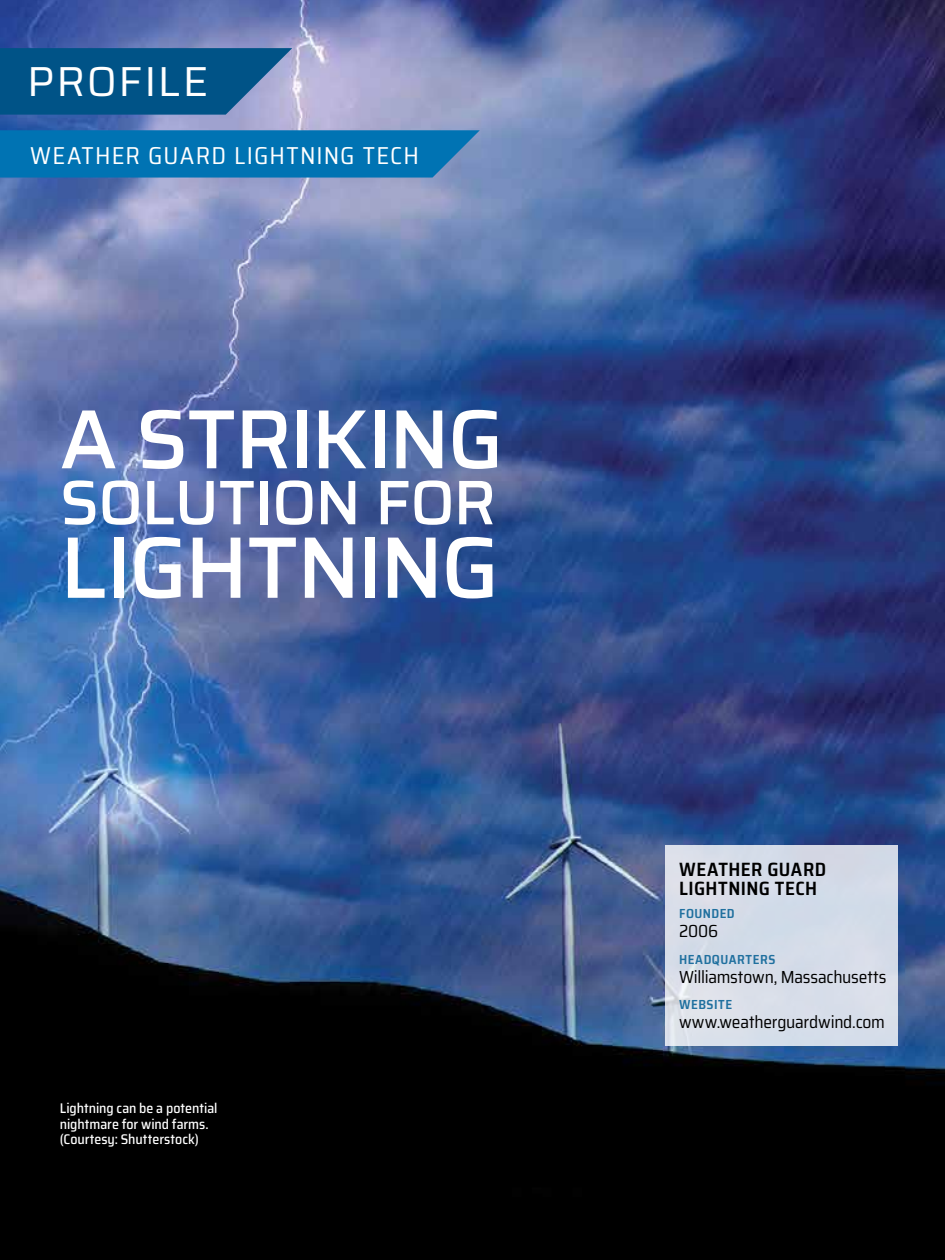
<style>
.page{position:relative;width:945px;height:1260px;background:#fff}
.page>*{position:absolute;margin:0;border:0;box-sizing:border-box;transform-origin:0 0}
.t1{font:500 87.5px "Saira";letter-spacing:-.035em;color:#fff}
.t2{font:500 84px "Saira";letter-spacing:-.03em;color:#fff}
.t3{font:500 63px "Saira";letter-spacing:-.015em;color:#fff}
.t4{font:42px "Saira";letter-spacing:.045em;color:#fff}
.t5{font:semi-condensed 24.5px "Saira";letter-spacing:.045em;color:#fff}
.t6{font:600 semi-condensed 19.25px/19.2px "Saira";letter-spacing:.02em;color:#000}
.t7{font:semi-condensed 17.5px "Saira";letter-spacing:-.01em;color:#000}
.t8{font:500 semi-condensed 14px/15.8px "Saira";color:#fff}
.t9{font:600 semi-condensed 13.12px "Saira";letter-spacing:.035em;color:#20709f}
</style>
<div class="page">
<img style="left:0;top:0;width:945px;height:1260px">
<div style="left:665px;top:846px;width:233px;height:200px;background:#d6dde9"></div>
<svg style="left:0;top:48px;width:292px;height:67px;background:#135d8f"></svg>
<svg style="left:0;top:130px;width:480px;height:48px;background:#0774b3"></svg>
<h3 class="t4" style="left:27px;top:50px;width:183px">PROFILE</h3>
<h3 class="t5" style="left:30px;top:137px;width:391px">WEATHER GUARD LIGHTNING TECH</h3>
<h2 class="t2" style="left:60px;top:375px;width:445px">A STRIKING</h2>
<h3 class="t3" style="left:60px;top:454px;width:438px">SOLUTION FOR</h3>
<h1 class="t1" style="left:60px;top:501px;width:441px">LIGHTNING</h1>
<p class="t8" style="left:60px;top:1100px;width:159px">Lightning can be a potential nightmare for wind farms. (Courtesy: Shutterstock)</p>
<h3 class="t6" style="left:679px;top:860px;width:149px">WEATHER GUARD<br>LIGHTNING TECH</h3>
<p class="t9" style="left:679px;top:904px;width:57px">FOUNDED</p>
<p class="t7" style="left:679px;top:918px;width:41px">2006</p>
<p class="t9" style="left:679px;top:949px;width:98px">HEADQUARTERS</p>
<p class="t7" style="left:679px;top:964px;width:209px">Williamstown, Massachusetts</p>
<p class="t9" style="left:679px;top:995px;width:55px">WEBSITE</p>
<p class="t7" style="left:679px;top:1009px;width:207px">www.weatherguardwind.com</p>
</div>
